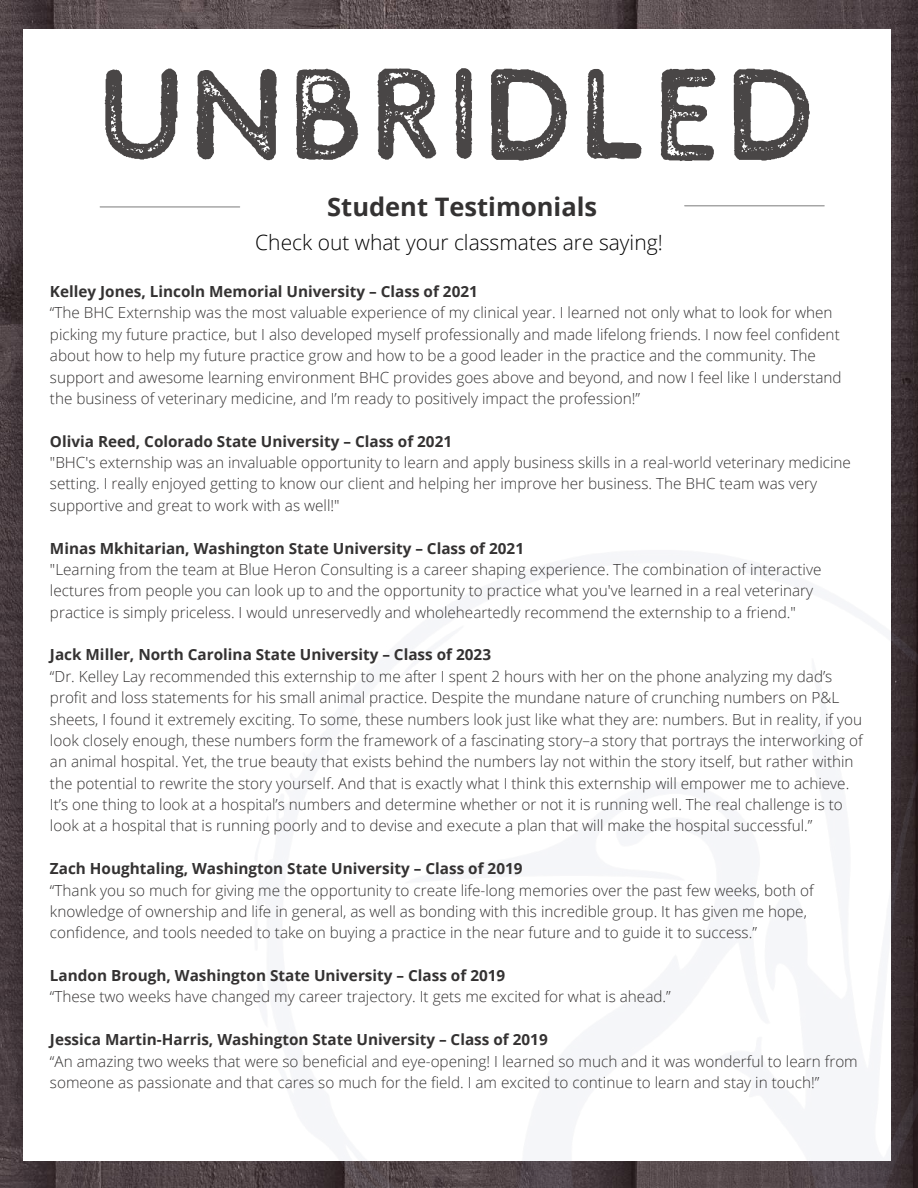
<style>
.page{position:relative;width:918px;height:1188px;background:#fff}
.page>*{position:absolute;margin:0;border:0;box-sizing:border-box;transform-origin:0 0}
.t1{font:128.85px "Comodo Stamp";color:#494646}
.t2{font:700 25.5px "Open Sans";color:#343232}
.t3{font:300 21px "Open Sans";color:#000}
.t4{font:300 15.3px/21.3px "Open Sans";color:#343232}
.t5{font:700 15.3px "Open Sans";color:#343232}
</style>
<div class="page">
<img style="left:0;top:0;width:918px;height:1188px">
<div style="left:24px;top:29px;width:867px;height:1132px;background:#fff"></div>
<img style="left:240px;top:539px;width:678px;height:649px">
<hr style="left:100px;top:206px;width:140px;height:1px;background:#898989">
<hr style="left:685px;top:205px;width:139px;height:1px;background:#898989">
<h1 class="t1" style="left:96px;top:44px;width:725px">UNBRIDLED</h1>
<h2 class="t2" style="left:327px;top:189px;width:271px">Student Testimonials</h2>
<h3 class="t3" style="left:255px;top:228px;width:409px">Check out what your classmates are saying!</h3>
<p class="t5" style="left:50px;top:281px;width:429px">Kelley Jones, Lincoln Memorial University – Class of 2021</p>
<p class="t4" style="left:50px;top:302px;width:793px">“The BHC Externship was the most valuable experience of my clinical year. I learned not only what to look for when picking my future practice, but I also developed myself professionally and made lifelong friends. I now feel confident about how to help my future practice grow and how to be a good leader in the practice and the community. The support and awesome learning environment BHC provides goes above and beyond, and now I feel like I understand the business of veterinary medicine, and I’m ready to positively impact the profession!”</p>
<p class="t5" style="left:50px;top:430px;width:404px">Olivia Reed, Colorado State University – Class of 2021</p>
<p class="t4" style="left:50px;top:451px;width:803px">"BHC's externship was an invaluable opportunity to learn and apply business skills in a real-world veterinary medicine setting. I really enjoyed getting to know our client and helping her improve her business. The BHC team was very supportive and great to work with as well!"</p>
<p class="t5" style="left:50px;top:537px;width:476px">Minas Mkhitarian, Washington State University – Class of 2021</p>
<p class="t4" style="left:50px;top:558px;width:773px">"Learning from the team at Blue Heron Consulting is a career shaping experience. The combination of interactive lectures from people you can look up to and the opportunity to practice what you've learned in a real veterinary practice is simply priceless. I would unreservedly and wholeheartedly recommend the externship to a friend."</p>
<p class="t5" style="left:50px;top:644px;width:443px">Jack Miller, North Carolina State University – Class of 2023</p>
<p class="t4" style="left:50px;top:665px;width:814px">“Dr. Kelley Lay recommended this externship to me after I spent 2 hours with her on the phone analyzing my dad’s profit and loss statements for his small animal practice. Despite the mundane nature of crunching numbers on P&amp;L sheets, I found it extremely exciting. To some, these numbers look just like what they are: numbers. But in reality, if you look closely enough, these numbers form the framework of a fascinating story–a story that portrays the interworking of an animal hospital. Yet, the true beauty that exists behind the numbers lay not within the story itself, but rather within the potential to rewrite the story yourself. And that is exactly what I think this externship will empower me to achieve.<br>It’s one thing to look at a hospital’s numbers and determine whether or not it is running well. The real challenge is to look at a hospital that is running poorly and to devise and execute a plan that will make the hospital successful.”</p>
<p class="t5" style="left:50px;top:858px;width:474px">Zach Houghtaling, Washington State University – Class of 2019</p>
<p class="t4" style="left:50px;top:879px;width:765px">“Thank you so much for giving me the opportunity to create life-long memories over the past few weeks, both of knowledge of ownership and life in general, as well as bonding with this incredible group. It has given me hope, confidence, and tools needed to take on buying a practice in the near future and to guide it to success.”</p>
<p class="t5" style="left:50px;top:965px;width:457px">Landon Brough, Washington State University – Class of 2019</p>
<p class="t4" style="left:50px;top:986px;width:622px">“These two weeks have changed my career trajectory. It gets me excited for what is ahead.”</p>
<p class="t5" style="left:50px;top:1029px;width:499px">Jessica Martin-Harris, Washington State University – Class of 2019</p>
<p class="t4" style="left:50px;top:1050px;width:809px">“An amazing two weeks that were so beneficial and eye-opening! I learned so much and it was wonderful to learn from someone as passionate and that cares so much for the field. I am excited to continue to learn and stay in touch!”</p>
</div>
